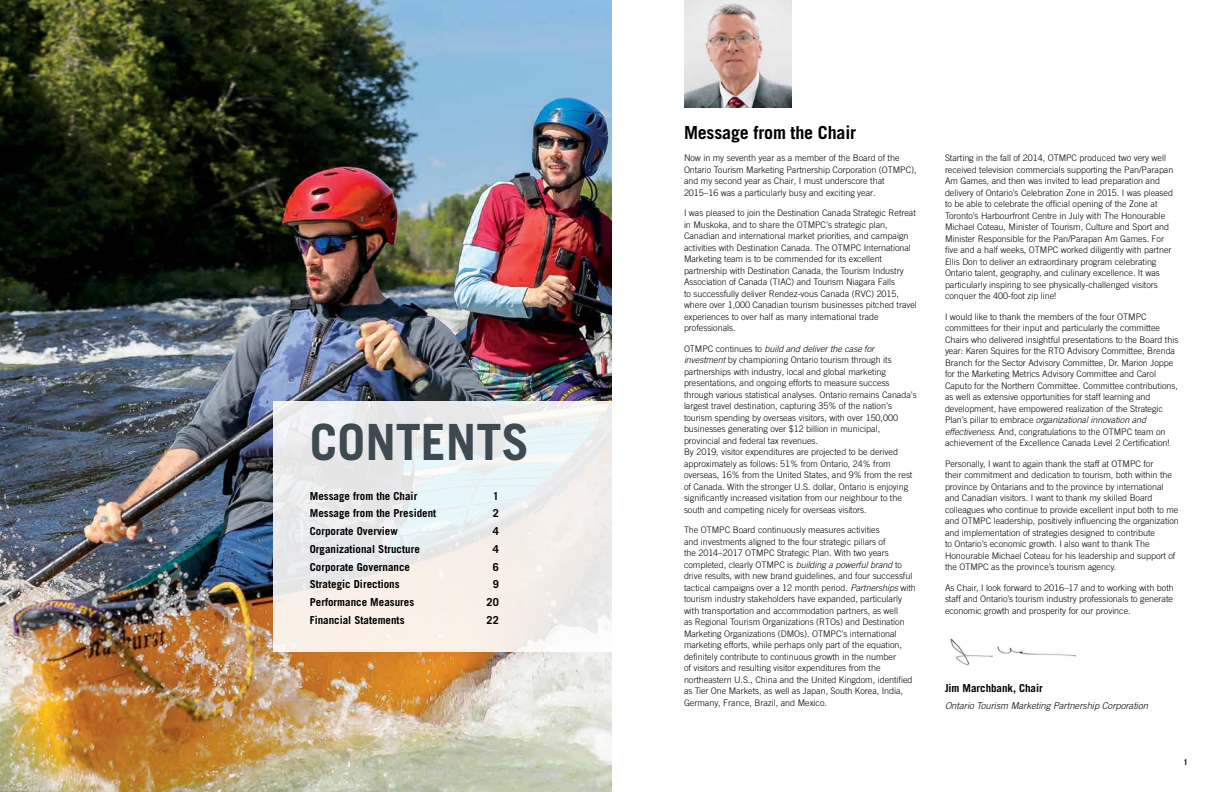
<style>
.page{position:relative;width:1224px;height:792px;background:#fff}
.page>*{position:absolute;margin:0;border:0;box-sizing:border-box;transform-origin:0 0}
.t1{font:700 50px "Trade Gothic LT Std";color:#3d4a51}
.t2{font:700 18px "Trade Gothic LT Std";letter-spacing:-.01em;color:#000}
.t3{font:700 11px "Trade Gothic LT Std";color:#000}
.t4{font:italic 300 9.5px "Trade Gothic LT Std";letter-spacing:-.005em;color:#000}
.t5{font:300 9px/11.5px "Trade Gothic LT Std";letter-spacing:-.005em;color:#000}
.t6{font:700 8px "Trade Gothic LT Std";color:#000}
.s1{font-style:italic}
</style>
<div class="page">
<img style="left:0;top:0;width:612px;height:792px">
<svg style="left:274px;top:401px;width:338px;height:251px;background:#eeeeec"></svg>
<img style="left:684px;top:0;width:108px;height:108px">
<img style="left:950px;top:638px;width:126px;height:28px">
<h2 class="t1" style="left:310px;top:412px;width:221px">CONTENTS</h2>
<p class="t3" style="left:310px;top:489px;width:109px">Message from the Chair</p>
<p class="t3" style="left:493px;top:489px;width:8px">1</p>
<p class="t3" style="left:310px;top:507px;width:128px">Message from the President</p>
<p class="t3" style="left:493px;top:507px;width:8px">2</p>
<p class="t3" style="left:310px;top:525px;width:89px">Corporate Overview</p>
<p class="t3" style="left:493px;top:525px;width:8px">4</p>
<p class="t3" style="left:310px;top:542px;width:112px">Organizational Structure</p>
<p class="t3" style="left:493px;top:542px;width:8px">4</p>
<p class="t3" style="left:310px;top:560px;width:102px">Corporate Governance</p>
<p class="t3" style="left:493px;top:560px;width:8px">6</p>
<p class="t3" style="left:310px;top:578px;width:91px">Strategic Directions</p>
<p class="t3" style="left:493px;top:578px;width:8px">9</p>
<p class="t3" style="left:310px;top:596px;width:106px">Performance Measures</p>
<p class="t3" style="left:487px;top:596px;width:14px">20</p>
<p class="t3" style="left:310px;top:613px;width:96px">Financial Statements</p>
<p class="t3" style="left:487px;top:613px;width:14px">22</p>
<h2 class="t2" style="left:684px;top:122px;width:174px">Message from the Chair</h2>
<p class="t5" style="left:684px;top:152px;width:234px">Now in my seventh year as a member of the Board of the Ontario Tourism Marketing Partnership Corporation (OTMPC), and my second year as Chair, I must underscore that 2015–16 was a particularly busy and exciting year.</p>
<p class="t5" style="left:684px;top:207px;width:234px">I was pleased to join the Destination Canada Strategic Retreat in Muskoka, and to share the OTMPC’s strategic plan, Canadian and international market priorities, and campaign activities with Destination Canada. The OTMPC International Marketing team is to be commended for its excellent partnership with Destination Canada, the Tourism Industry Association of Canada (TIAC) and Tourism Niagara Falls<br>to successfully deliver Rendez-vous Canada (RVC) 2015, where over 1,000 Canadian tourism businesses pitched travel experiences to over half as many international trade professionals.</p>
<p class="t5" style="left:684px;top:343px;width:234px">OTMPC continues to <span class="s1">build and deliver the case for investment</span> by championing Ontario tourism through its partnerships with industry, local and global marketing presentations, and ongoing efforts to measure success through various statistical analyses. Ontario remains Canada’s largest travel destination, capturing 35% of the nation’s tourism spending by overseas visitors, with over 150,000 businesses generating over $12 billion in municipal, provincial and federal tax revenues.<br>By 2019, visitor expenditures are projected to be derived approximately as follows: 51% from Ontario, 24% from overseas, 16% from the United States, and 9% from the rest of Canada. With the stronger U.S. dollar, Ontario is enjoying significantly increased visitation from our neighbour to the south and competing nicely for overseas visitors.</p>
<p class="t5" style="left:684px;top:524px;width:233px">The OTMPC Board continuously measures activities<br>and investments aligned to the four strategic pillars of<br>the 2014–2017 OTMPC Strategic Plan. With two years completed, clearly OTMPC is <span class="s1">building a powerful brand</span> to drive results, with new brand guidelines, and four successful tactical campaigns over a 12 month period. <span class="s1">Partnerships</span> with tourism industry stakeholders have expanded, particularly with transportation and accommodation partners, as well<br>as Regional Tourism Organizations (RTOs) and Destination Marketing Organizations (DMOs). OTMPC’s international marketing efforts, while perhaps only part of the equation, definitely contribute to continuous growth in the number<br>of visitors and resulting visitor expenditures from the northeastern U.S., China and the United Kingdom, identified as Tier One Markets, as well as Japan, South Korea, India, Germany, France, Brazil, and Mexico.</p>
<p class="t5" style="left:945px;top:152px;width:230px">Starting in the fall of 2014, OTMPC produced two very well received television commercials supporting the Pan/Parapan Am Games, and then was invited to lead preparation and delivery of Ontario’s Celebration Zone in 2015. I was pleased to be able to celebrate the offcial opening of the Zone at Toronto’s Harbourfront Centre in July with The Honourable Michael Coteau, Minister of Tourism, Culture and Sport and Minister Responsible for the Pan/Parapan Am Games. For fve and a half weeks, OTMPC worked diligently with partner Ellis Don to deliver an extraordinary program celebrating Ontario talent, geography, and culinary excellence. It was particularly inspiring to see physically-challenged visitors conquer the 400-foot zip line!</p>
<p class="t5" style="left:945px;top:311px;width:235px">I would like to thank the members of the four OTMPC committees for their input and particularly the committee Chairs who delivered insightful presentations to the Board this year: Karen Squires for the RTO Advisory Committee, Brenda Branch for the Sector Advisory Committee, Dr. Marion Joppe for the Marketing Metrics Advisory Committee and Carol Caputo for the Northern Committee. Committee contributions, as well as extensive opportunities for staff learning and development, have empowered realization of the Strategic Plan’s pillar to embrace <span class="s1">organizational innovation and effectiveness</span>. And, congratulations to the OTMPC team on achievement of the Excellence Canada Level 2 Certifcation!</p>
<p class="t5" style="left:945px;top:458px;width:235px">Personally, I want to again thank the staff at OTMPC for<br>their commitment and dedication to tourism, both within the province by Ontarians and to the province by international and Canadian visitors. I want to thank my skilled Board colleagues who continue to provide excellent input both to me and OTMPC leadership, positively infuencing the organization and implementation of strategies designed to contribute<br>to Ontario’s economic growth. I also want to thank The Honourable Michael Coteau for his leadership and support of the OTMPC as the province’s tourism agency.</p>
<p class="t5" style="left:945px;top:582px;width:230px;text-align:justify">As Chair, I look forward to 2016–17 and to working with both staff and Ontario’s tourism industry professionals to generate economic growth and prosperity for our province.</p>
<p class="t3" style="left:945px;top:682px;width:99px">Jim Marchbank, Chair</p>
<p class="t4" style="left:945px;top:700px;width:205px">Ontario Tourism Marketing Partnership Corporation</p>
<p class="t6" style="left:1184px;top:758px;width:6px">1</p>
</div>
